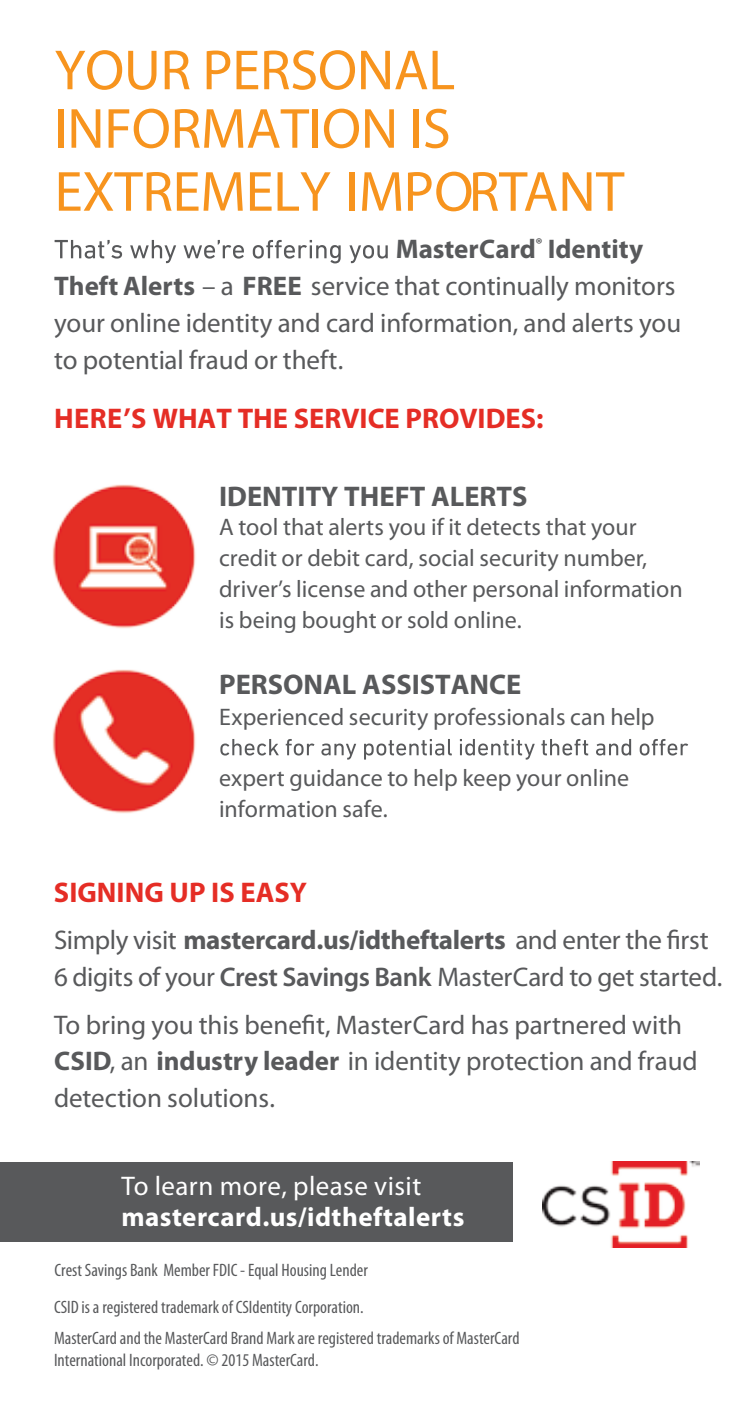
<style>
.page{position:relative;width:756px;height:1404px;background:#fff}
.page>*{position:absolute;margin:0;border:0;box-sizing:border-box;transform-origin:0 0}
.t1{font:57px/58.5px "Myriad Pro";letter-spacing:-.005em;color:#f7941e}
.t2{font:700 28.5px "Myriad Pro";color:#e52d25}
.t3{font:700 28.5px "Myriad Pro";color:#58595b}
.t4{font:27px/36.6px "Myriad Pro";letter-spacing:-.005em;color:#58595b}
.t5{font:700 27px "Myriad Pro";letter-spacing:.02em;color:#fff}
.t6{font:27px "Myriad Pro";letter-spacing:.015em;color:#fff}
.t7{font:24px/30.6px "Myriad Pro";color:#58595b}
.t8{font:condensed 18px/31.2px "Myriad Pro";color:#58595b}
.s1{font-weight:700}
.s2{font-weight:600}
</style>
<div class="page">
<div style="left:0;top:1162px;width:513px;height:80px;background:#58595b"></div>
<svg style="left:55px;top:240px;width:333px;height:23px"></svg>
<img style="left:52px;top:484px;width:144px;height:145px">
<img style="left:52px;top:669px;width:144px;height:145px">
<svg style="left:220px;top:739px;width:468px;height:21px"></svg>
<img style="left:542px;top:1161px;width:158px;height:87px">
<h1 class="t1" style="left:54px;top:40px;width:403px">YOUR PERSONAL<br>INFORMATION IS</h1>
<h1 class="t1" style="left:55px;top:161px;width:571px">EXTREMELY IMPORTANT</h1>
<p class="t4" style="left:54px;top:231px;width:629px;text-indent:342px"><span class="s1">MasterCard</span><sup>®</sup> <span class="s1">Identity Theft Alerts</span> – a <span class="s1">FREE</span> service that continually monitors your online identity and card information, and alerts you to potential fraud or theft.</p>
<p class="t2" style="left:54px;top:400px;width:491px">HERE’S WHAT THE SERVICE PROVIDES:</p>
<p class="t3" style="left:219px;top:478px;width:310px">IDENTITY THEFT ALERTS</p>
<p class="t7" style="left:219px;top:512px;width:465px">A tool that alerts you if it detects that your credit or debit card, social security number, driver’s license and other personal information is being bought or sold online.</p>
<p class="t3" style="left:219px;top:666px;width:304px">PERSONAL ASSISTANCE</p>
<p class="t7" style="left:219px;top:701px;width:437px">Experienced security professionals can help</p>
<p class="t7" style="left:219px;top:762px;width:412px">expert guidance to help keep your online information safe.</p>
<p class="t2" style="left:54px;top:874px;width:255px">SIGNING UP IS EASY</p>
<p class="t4" style="left:54px;top:922px;width:670px">Simply visit <span class="s1">mastercard.us/idtheftalerts</span> and enter the first<br>6 digits of your <span class="s2">Crest Savings Bank</span> MasterCard to get started.</p>
<p class="t4" style="left:54px;top:1006px;width:645px">To bring you this benefit, MasterCard has partnered with<br><span class="s1">CSID</span>, an <span class="s1">industry leader</span> in identity protection and fraud detection solutions.</p>
<p class="t6" style="left:122px;top:1170px;width:301px">To learn more, please visit</p>
<p class="t5" style="left:122px;top:1199px;width:344px">mastercard.us/idtheftalerts</p>
<p class="t8" style="left:55px;top:1254px;width:315px">Crest Savings Bank Member FDIC - Equal Housing Lender</p>
<p class="t8" style="left:54px;top:1291px;width:467px">CSID is a registered trademark of CSIdentity Corporation.<br>MasterCard and the MasterCard Brand Mark are registered trademarks of MasterCard</p>
<p class="t8" style="left:54px;top:1344px;width:266px">International Incorporated. © 2015 MasterCard.</p>
</div>
